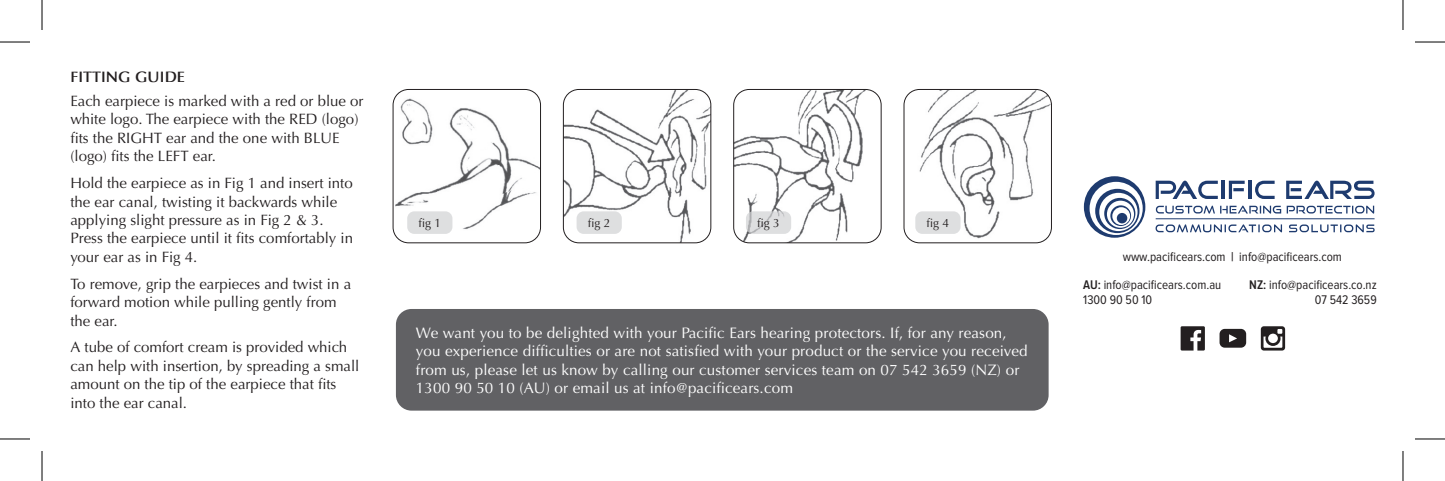
<style>
.page{position:relative;width:1445px;height:481px;background:#fff}
.page>*{position:absolute;margin:0;border:0;box-sizing:border-box;transform-origin:0 0}
.t1{font:15.2px "Optima LT Std";letter-spacing:.01em;color:#fff}
.t2{font:15px/18.4px "Optima LT Std";color:#231f20}
.t3{font:700 15px "Optima";color:#231f20}
.t4{font:13px/15.6px "Proxima Nova Cond";color:#231f20;text-align:right}
.t5{font:12px "Optima LT Std";color:#231f20}
.s1{font-weight:600}
</style>
<div class="page">
<svg style="left:1180px;top:326px;width:25px;height:24px"></svg>
<svg style="left:1261px;top:326px;width:24px;height:24px"></svg>
<div style="left:1219px;top:329px;width:27px;height:19px;background:#231f20;border-radius:5px"></div>
<svg style="left:1229px;top:334px;width:8px;height:8px"></svg>
<svg style="left:1155px;top:181px;width:63px;height:18px"></svg>
<hr style="left:1221px;top:181px;width:3px;height:18px;background:#1e3b6f">
<svg style="left:1229px;top:181px;width:15px;height:18px"></svg>
<hr style="left:1248px;top:181px;width:3px;height:18px;background:#1e3b6f">
<svg style="left:1255px;top:181px;width:19px;height:18px"></svg>
<svg style="left:1286px;top:181px;width:88px;height:18px"></svg>
<svg style="left:1156px;top:206px;width:218px;height:8px"></svg>
<svg style="left:1155px;top:224px;width:219px;height:8px"></svg>
<hr style="left:1155px;top:218px;width:219px;height:1px;background:#1e3b6f">
<svg style="left:1084px;top:176px;width:61px;height:62px"></svg>
<div style="left:1117px;top:213px;width:10px;height:10px;background:#1e3b6f;border-radius:50%"></div>
<div style="left:396px;top:309px;width:652px;height:102px;background:#616164;border-radius:16px"></div>
<img style="left:394px;top:89px;width:146px;height:154px">
<div style="left:392px;top:89px;width:149px;height:154px;border:1px solid #231f20;border-radius:16px"></div>
<img style="left:563px;top:89px;width:148px;height:154px">
<div style="left:563px;top:89px;width:148px;height:154px;border:1px solid #231f20;border-radius:16px"></div>
<img style="left:734px;top:89px;width:147px;height:154px">
<div style="left:733px;top:89px;width:148px;height:154px;border:1px solid #231f20;border-radius:16px"></div>
<img style="left:905px;top:89px;width:146px;height:154px">
<div style="left:903px;top:89px;width:149px;height:154px;border:1px solid #231f20;border-radius:16px"></div>
<div style="left:407px;top:211px;width:45px;height:23px;background:#dedfe0;border-radius:7px"></div>
<div style="left:576px;top:211px;width:46px;height:23px;background:#dedfe0;border-radius:7px"></div>
<svg style="left:746px;top:211px;width:45px;height:23px"></svg>
<div style="left:915px;top:211px;width:45px;height:23px;background:#dedfe0;border-radius:7px"></div>
<hr style="left:0;top:42px;width:30px;height:1px;background:#000">
<hr style="left:1415px;top:42px;width:30px;height:1px;background:#000">
<hr style="left:0;top:439px;width:30px;height:1px;background:#000">
<hr style="left:1415px;top:439px;width:30px;height:1px;background:#000">
<hr style="left:42px;top:0;width:1px;height:30px;background:#000">
<hr style="left:42px;top:451px;width:1px;height:30px;background:#000">
<hr style="left:1402px;top:0;width:1px;height:30px;background:#000">
<hr style="left:1402px;top:451px;width:1px;height:30px;background:#000">
<p class="t3" style="left:70px;top:68px;width:116px">FITTING GUIDE</p>
<p class="t2" style="left:70px;top:92px;width:295px">Each earpiece is marked with a red or blue or white logo. The earpiece with the RED (logo) fits the RIGHT ear and the one with BLUE (logo) fits the LEFT ear.</p>
<p class="t2" style="left:70px;top:174px;width:284px">Hold the earpiece as in Fig 1 and insert into</p>
<p class="t2" style="left:70px;top:192px;width:268px">the ear canal, twisting it backwards while</p>
<p class="t2" style="left:70px;top:211px;width:284px">applying slight pressure as in Fig 2 &amp; 3.<br>Press the earpiece until it fits comfortably in your ear as in Fig 4.</p>
<p class="t2" style="left:70px;top:275px;width:282px">To remove, grip the earpieces and twist in a forward motion while pulling gently from the ear.</p>
<p class="t2" style="left:70px;top:338px;width:278px">A tube of comfort cream is provided which</p>
<p class="t2" style="left:70px;top:357px;width:291px">can help with insertion, by spreading a small</p>
<p class="t2" style="left:70px;top:375px;width:267px">amount on the tip of the earpiece that fits into the ear canal.</p>
<p class="t5" style="left:418px;top:216px;width:24px">fig 1</p>
<p class="t5" style="left:588px;top:216px;width:24px">fig 2</p>
<p class="t5" style="left:757px;top:216px;width:24px">fig 3</p>
<p class="t5" style="left:926px;top:216px;width:24px">fig 4</p>
<p class="t1" style="left:416px;top:324px;width:592px">We want you to be delighted with your Pacific Ears hearing protectors. If, for any reason,</p>
<p class="t1" style="left:416px;top:342px;width:613px">you experience difficulties or are not satisfied with your product or the service you received</p>
<p class="t1" style="left:416px;top:360px;width:605px">from us, please let us know by calling our customer services team on 07 542 3659 (NZ) or</p>
<p class="t1" style="left:416px;top:379px;width:378px">1300 90 50 10 (AU) or email us at info@pacificears.com</p>
<p class="t4" style="left:1122px;top:249px;width:221px">www.pacificears.com <span class="s1">|</span> info@pacificears.com</p>
<p class="t4" style="left:1083px;top:277px;width:139px"><span class="s1">AU:</span> info@pacificears.com.au</p>
<p class="t4" style="left:1083px;top:293px;width:70px">1300 90 50 10</p>
<p class="t4" style="left:1249px;top:277px;width:129px"><span class="s1">NZ:</span> info@pacificears.co.nz<br>07 542 3659</p>
</div>
